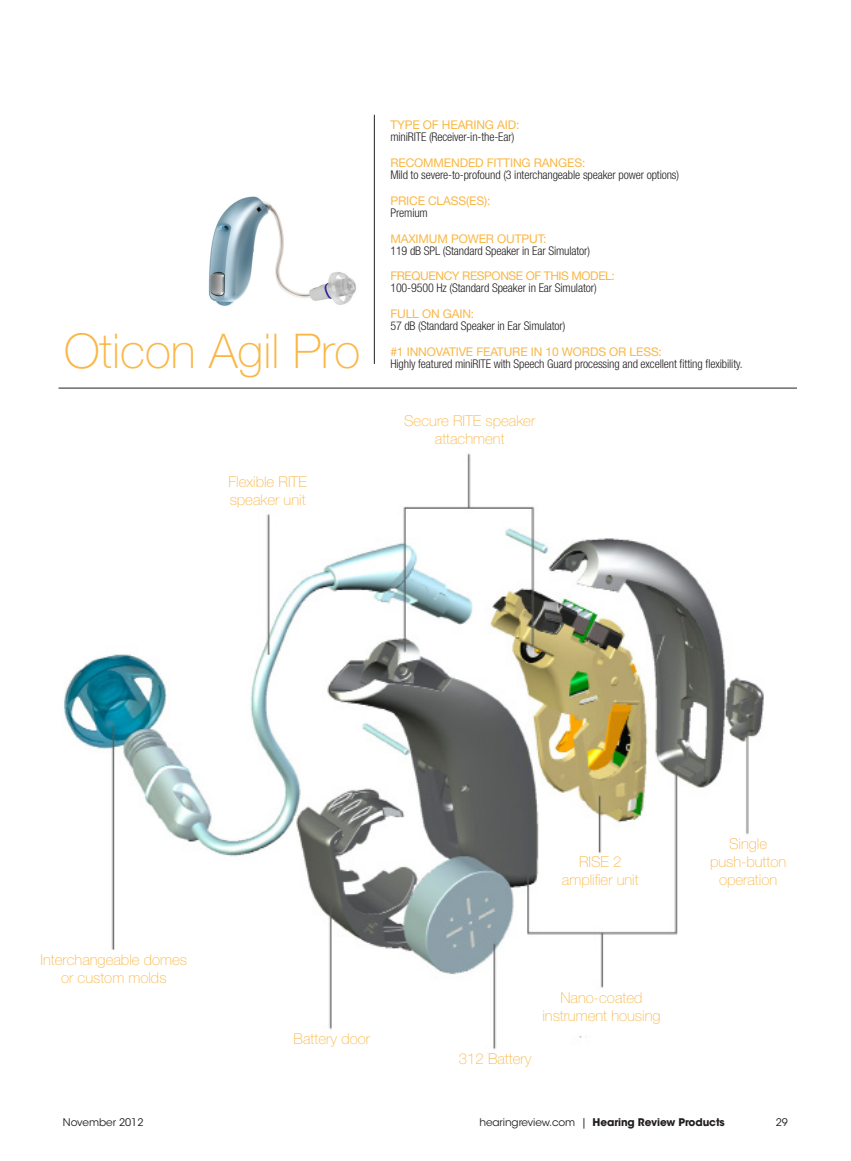
<style>
.page{position:relative;width:851px;height:1161px;background:#fff}
.page>*{position:absolute;margin:0;border:0;box-sizing:border-box;transform-origin:0 0}
.Headline{font:100 48px "Helvetica Neue LT Std";color:#fab746}
.t1{font:100 15px/18px "Helvetica Neue LT Std";color:#fab746;text-align:center}
.Subhead{font:300 condensed 12px/12px "Helvetica Neue LT Std";letter-spacing:-.01em;color:#231f20}
.Subhead-2{font:12px/12px "Helvetica Neue LT Std";letter-spacing:-.01em;color:#fab746}
.Subhead-3{font:700 10.5px "ITC Avant Garde Std";letter-spacing:-.01em;color:#231f20}
.Subhead-4{font:10.5px "ITC Avant Garde Std";color:#231f20}
.s1{font-weight:400;font-stretch:normal;color:#fab746}
.s2{font-weight:300;font-stretch:condensed;color:#231f20}
.s3{font-weight:400}
</style>
<div class="page">
<hr style="left:58px;top:388px;width:738px;height:1px;background:#231f20">
<hr style="left:374px;top:115px;width:1px;height:249px;background:#231f20">
<img style="left:208px;top:196px;width:148px;height:110px">
<img style="left:64px;top:453px;width:700px;height:597px">
<p class="Headline" style="left:64px;top:323px;width:298px">Oticon Agil Pro</p>
<p class="t1" style="left:228px;top:473px;width:80px;text-align:left">Flexible RITE speaker unit</p>
<p class="Subhead" style="left:390px;top:119px;width:131px"><span class="s1">TYPE OF HEARING AID: </span>miniRITE (Receiver-in-the-Ear)</p>
<p class="Subhead" style="left:390px;top:157px;width:290px"><span class="s1">RECOMMENDED FITTING RANGES:<br></span>Mild to severe-to-profound (3 interchangeable speaker power options)</p>
<p class="Subhead-2" style="left:390px;top:194px;width:101px">PRICE CLASS(ES):<br><span class="s2">Premium</span></p>
<p class="Subhead" style="left:390px;top:232px;width:201px"><span class="s1">MAXIMUM POWER OUTPUT:<br></span>119 dB SPL (Standard Speaker in Ear Simulator)</p>
<p class="Subhead" style="left:390px;top:270px;width:226px"><span class="s1">FREQUENCY RESPONSE OF THIS MODEL:<br></span>100-9500 Hz (Standard Speaker in Ear Simulator)</p>
<p class="Subhead" style="left:390px;top:308px;width:176px"><span class="s1">FULL ON GAIN:<br></span>57 dB (Standard Speaker in Ear Simulator)</p>
<p class="Subhead" style="left:390px;top:346px;width:354px"><span class="s1">#1 INNOVATIVE FEATURE IN 10 WORDS OR LESS:<br></span>Highly featured miniRITE with Speech Guard processing and excellent fitting flexibility.</p>
<p class="t1" style="left:404px;top:412px;width:133px">Secure RITE speaker attachment</p>
<p class="t1" style="left:41px;top:951px;width:148px">Interchangeable domes or custom molds</p>
<p class="t1" style="left:293px;top:1029px;width:78px">Battery door</p>
<p class="t1" style="left:579px;top:853px;width:44px">RISE 2</p>
<p class="t1" style="left:562px;top:871px;width:78px">amplifier unit</p>
<p class="t1" style="left:542px;top:989px;width:120px">Nano-coated instrument housing</p>
<p class="t1" style="left:459px;top:1050px;width:74px">312 Battery</p>
<p class="t1" style="left:710px;top:835px;width:78px">Single push-button operation</p>
<p class="Subhead-4" style="left:63px;top:1116px;width:82px">November 2012</p>
<p class="Subhead-3" style="left:479px;top:1115px;width:247px"><span class="s3">hearingreview.com |</span> Hearing Review Products</p>
<p class="Subhead-4" style="left:775px;top:1116px;width:13px">29</p>
</div>
